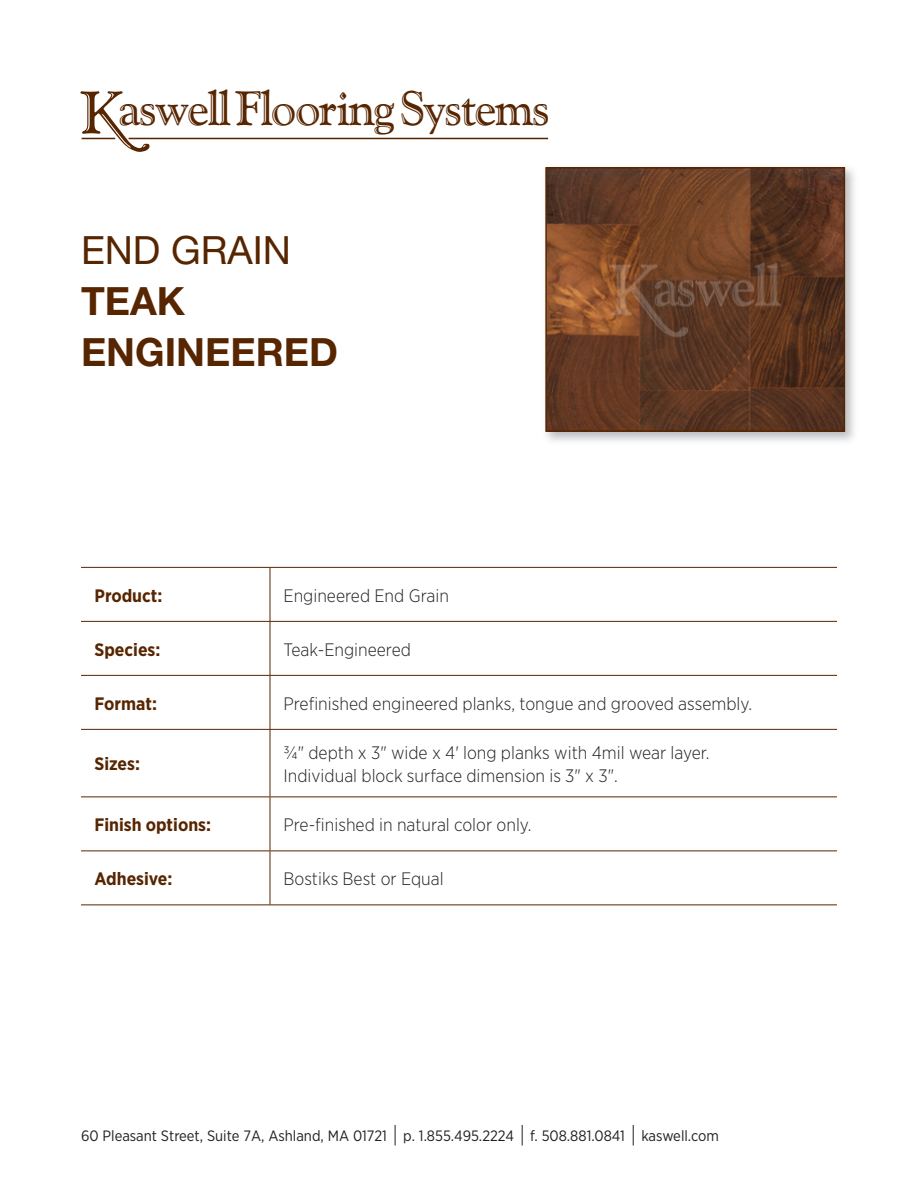
<style>
.page{position:relative;width:918px;height:1188px;background:#fff}
.page>*{position:absolute;margin:0;border:0;box-sizing:border-box;transform-origin:0 0}
.t1{font:48.3px "Goudy Handtooled BT";letter-spacing:-.04em;color:#572500}
.t2{font:700 39px/51px "Helvetica Neue LT Std";color:#572500}
.t3{font:39px "Helvetica Neue LT Std";color:#572500}
.t4{font:300 18px/22.5px "Gotham Narrow";color:#231f20}
.t5{font:700 18px "Gotham Narrow";color:#572500}
.t6{font:15px "Gotham Narrow";color:#231f20}
.s1{font-size:59.85px}
</style>
<div class="page">
<svg style="left:97px;top:108px;width:53px;height:44px"></svg>
<hr style="left:82px;top:138px;width:33px;height:1px;background:#572500">
<hr style="left:129px;top:138px;width:419px;height:1px;background:#572500">
<svg style="left:395px;top:1125px;width:1px;height:21px"></svg>
<svg style="left:522px;top:1125px;width:1px;height:21px"></svg>
<svg style="left:633px;top:1125px;width:1px;height:21px"></svg>
<hr style="left:81px;top:621px;width:189px;height:1px;background:#572500">
<hr style="left:270px;top:621px;width:567px;height:1px;background:#572500">
<hr style="left:81px;top:675px;width:189px;height:1px;background:#572500">
<hr style="left:270px;top:675px;width:567px;height:1px;background:#572500">
<hr style="left:81px;top:729px;width:189px;height:1px;background:#572500">
<hr style="left:270px;top:729px;width:567px;height:1px;background:#572500">
<hr style="left:81px;top:796px;width:189px;height:1px;background:#572500">
<hr style="left:270px;top:796px;width:567px;height:1px;background:#572500">
<hr style="left:81px;top:850px;width:189px;height:1px;background:#572500">
<hr style="left:270px;top:850px;width:567px;height:1px;background:#572500">
<hr style="left:81px;top:904px;width:189px;height:1px;background:#572500">
<hr style="left:270px;top:904px;width:567px;height:1px;background:#572500">
<hr style="left:270px;top:568px;width:1px;height:53px;background:#572500">
<hr style="left:270px;top:622px;width:1px;height:53px;background:#572500">
<hr style="left:270px;top:676px;width:1px;height:53px;background:#572500">
<hr style="left:270px;top:730px;width:1px;height:66px;background:#572500">
<hr style="left:270px;top:797px;width:1px;height:53px;background:#572500">
<hr style="left:270px;top:851px;width:1px;height:53px;background:#572500">
<hr style="left:81px;top:567px;width:189px;height:1px;background:#572500">
<hr style="left:270px;top:567px;width:567px;height:1px;background:#572500">
<img style="left:546px;top:167px;width:308px;height:275px">
<img style="left:547px;top:169px;width:296px;height:261px">
<div style="left:545px;top:167px;width:300px;height:265px;border:1px solid #572500"></div>
<h1 class="t1" style="left:81px;top:79px;width:471px"><span class="s1">K</span>aswell Flooring Systems</h1>
<h2 class="t3" style="left:81px;top:227px;width:212px">END GRAIN</h2>
<h2 class="t2" style="left:81px;top:275px;width:259px">TEAK<br>ENGINEERED</h2>
<p class="t5" style="left:94px;top:584px;width:69px">Product:</p>
<p class="t4" style="left:284px;top:584px;width:167px">Engineered End Grain</p>
<p class="t5" style="left:94px;top:638px;width:68px">Species:</p>
<p class="t4" style="left:284px;top:638px;width:129px">Teak-Engineered</p>
<p class="t5" style="left:94px;top:692px;width:64px">Format:</p>
<p class="t4" style="left:284px;top:692px;width:470px">Prefinished engineered planks, tongue and grooved assembly.</p>
<p class="t5" style="left:94px;top:752px;width:47px">Sizes:</p>
<p class="t4" style="left:284px;top:741px;width:428px">¾" depth x 3" wide x 4' long planks with 4mil wear layer.<br>Individual block surface dimension is 3" x 3".</p>
<p class="t5" style="left:94px;top:813px;width:118px">Finish options:</p>
<p class="t4" style="left:284px;top:813px;width:250px">Pre-finished in natural color only.</p>
<p class="t5" style="left:94px;top:867px;width:80px">Adhesive:</p>
<p class="t4" style="left:284px;top:867px;width:162px">Bostiks Best or Equal</p>
<p class="t6" style="left:81px;top:1126px;width:639px">60 Pleasant Street, Suite 7A, Ashland, MA 01721 p. 1.855.495.2224 f. 508.881.0841 kaswell.com</p>
</div>
